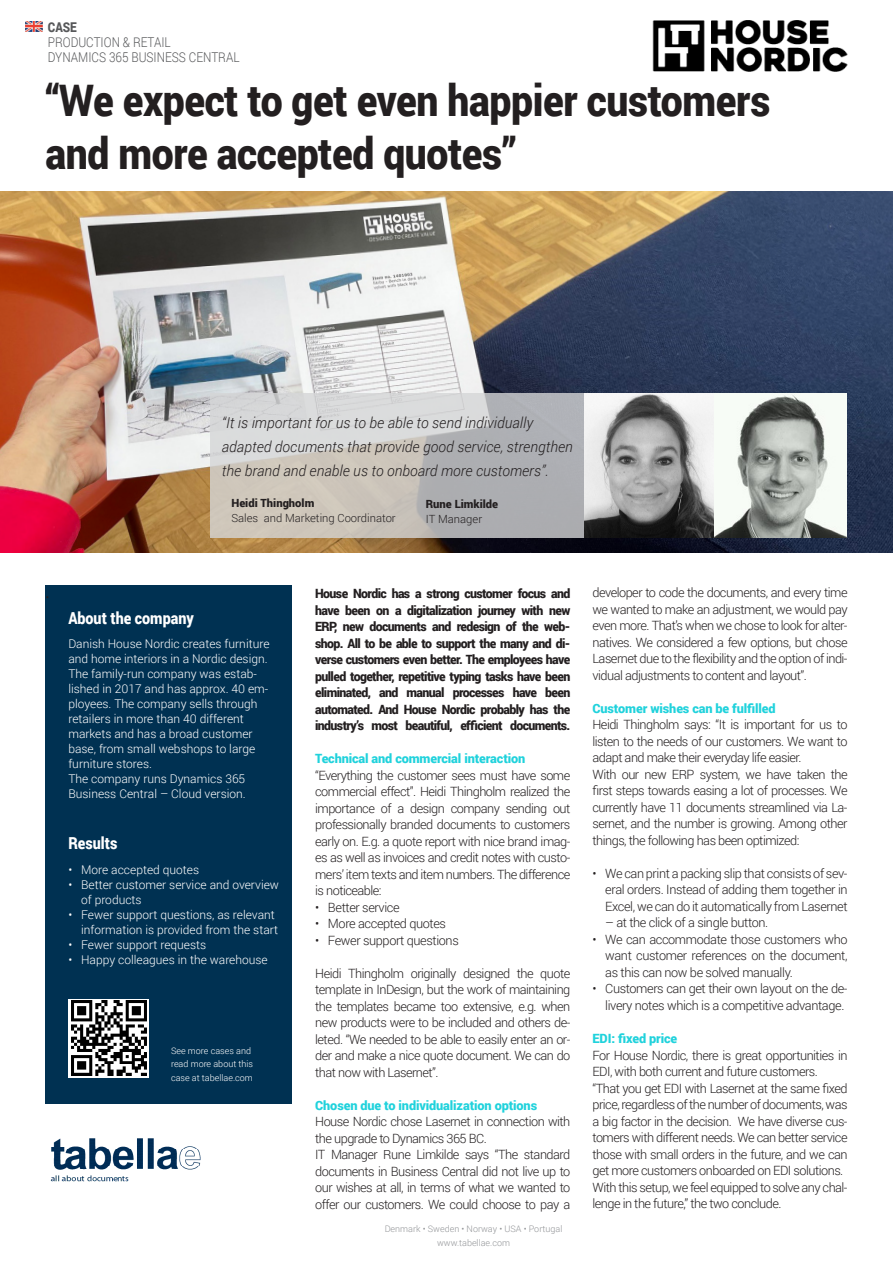
<style>
.page{position:relative;width:893px;height:1263px;background:#fff}
.page>*{position:absolute;margin:0;border:0;box-sizing:border-box;transform-origin:0 0}
.t1{font:900 43.5px "Roboto";letter-spacing:-.01em;color:#231f20;scale:.9 1}
.t2{font:18px "Minion Pro";color:#231f20}
.t3{font:900 16.5px "Roboto";color:#fff;scale:.87 1}
.t4{font:italic 300 15px/24px "Roboto";letter-spacing:.005em;color:#231f20}
.t5{font:300 13.5px/15px "Roboto";color:#57585a;scale:.87 1}
.t6{font:900 13.5px "Roboto";color:#57585a;scale:.87 1}
.t7{font:300 12.75px/16.5px "Roboto";letter-spacing:-.04em;color:#231f20;text-align:justify}
.t8{font:900 12.75px/16.5px "Roboto";letter-spacing:-.05em;color:#231f20;text-align:justify}
.t9{font:900 12.75px "Roboto";letter-spacing:-.01em;color:#20d2dc}
.t10{font:300 12px/15px "Roboto";color:#fff}
.t11{font:300 11.25px/15px "Roboto";color:#231f20}
.t12{font:900 11.25px/15px "Roboto";color:#231f20}
.t13{font:300 9px "Roboto";color:#939598}
.t14{font:300 9px "Roboto";color:#fff}
.s1{font-weight:300}
.s2{font-weight:900}
</style>
<div class="page">
<div style="left:45px;top:585px;width:247px;height:518px;background:#003152"></div>
<img style="left:51px;top:1138px;width:150px;height:32px">
<img style="left:50px;top:1175px;width:79px;height:7px">
<div style="left:68px;top:999px;width:81px;height:79px;background:linear-gradient(to bottom,#fff,#fff)"></div>
<img style="left:72px;top:1001px;width:75px;height:75px">
<img style="left:25px;top:21px;width:18px;height:11px">
<img style="left:0;top:191px;width:893px;height:362px">
<img style="left:652px;top:20px;width:196px;height:52px">
<svg style="left:210px;top:393px;width:374px;height:145px;background:#c3c1bf"></svg>
<img style="left:584px;top:393px;width:131px;height:145px">
<svg style="left:715px;top:393px;width:131px;height:145px"></svg>
<p class="t6" style="left:48px;top:17px;width:35px">CASE</p>
<p class="t5" style="left:48px;top:34px;width:222px">PRODUCTION &amp; RETAIL<br>DYNAMICS 365 BUSINESS CENTRAL</p>
<p class="t1" style="left:45px;top:70px;width:807px">“We expect to get even happier customers</p>
<p class="t1" style="left:45px;top:123px;width:525px">and more accepted quotes”</p>
<p class="t4" style="left:222px;top:410px;width:352px">“It is important for us to be able to send individually adapted documents that provide good service, strengthen the brand and enable us to onboard more customers”.</p>
<p class="t12" style="left:426px;top:496px;width:74px">Rune Limkilde<br><span class="s1">IT Manager</span></p>
<p class="t11" style="left:231px;top:495px;width:166px"><span class="s2">Heidi Thingholm<br></span>Sales and Marketing Coordinator</p>
<p class="t2" style="left:45px;top:580px;width:6px">.</p>
<p class="t3" style="left:68px;top:607px;width:146px">About the company</p>
<p class="t10" style="left:68px;top:636px;width:203px">Danish House Nordic creates furniture and home interiors in a Nordic design.</p>
<p class="t10" style="left:68px;top:666px;width:201px">The family-run company was estab&shy;lished in 2017 and has approx. 40 em&shy;ployees. The company sells through retailers in more than 40 different markets and has a broad customer base, from small webshops to large furniture stores.</p>
<p class="t10" style="left:68px;top:771px;width:179px">The company runs Dynamics 365<br>Business Central – Cloud version.</p>
<p class="t3" style="left:68px;top:831px;width:58px">Results</p>
<p class="t10" style="left:68px;top:861px;width:132px">• More accepted quotes</p>
<p class="t10" style="left:81px;top:876px;width:199px;text-indent:-13px">• Better customer service and overview of products</p>
<p class="t10" style="left:68px;top:906px;width:211px;text-align:right">• Fewer support questions, as relevant information is provided from the start</p>
<p class="t10" style="left:68px;top:936px;width:139px">• Fewer support requests</p>
<p class="t10" style="left:68px;top:951px;width:201px">• Happy colleagues in the warehouse</p>
<p class="t14" style="left:171px;top:1044px;width:82px">See more cases and</p>
<p class="t14" style="left:171px;top:1058px;width:84px">read more about this</p>
<p class="t14" style="left:171px;top:1071px;width:83px">case at tabellae.com</p>
<p class="t8" style="left:315px;top:585px;width:257px">House Nordic has a strong customer focus and have been on a digitalization journey with new ERP, new documents and redesign of the web&shy;shop. All to be able to support the many and di&shy;verse customers even better. The employees have pulled together, repetitive typing tasks have been eliminated, and manual processes have been automated. And House Nordic probably has the industry’s most beautiful, efficient documents.</p>
<p class="t9" style="left:315px;top:749px;width:212px">Technical and commercial interaction</p>
<p class="t7" style="left:315px;top:766px;width:257px">“Everything the customer sees must have some commercial effect”. Heidi Thingholm realized the importance of a design company sending out professionally branded documents to customers early on. E.g. a quote report with nice brand imag&shy;es as well as invoices and credit notes with custo&shy;mers’ item texts and item numbers. The difference is noticeable:</p>
<p class="t7" style="left:315px;top:898px;width:86px">• Better service</p>
<p class="t7" style="left:315px;top:915px;width:132px">• More accepted quotes</p>
<p class="t7" style="left:315px;top:931px;width:145px">• Fewer support questions</p>
<p class="t7" style="left:315px;top:964px;width:257px">Heidi Thingholm originally designed the quote template in InDesign, but the work of maintaining the templates became too extensive, e.g. when new products were to be included and others de&shy;leted. “We needed to be able to easily enter an or&shy;der and make a nice quote document. We can do that now with Lasernet”.</p>
<p class="t9" style="left:315px;top:1096px;width:223px">Chosen due to individualization options</p>
<p class="t7" style="left:315px;top:1113px;width:257px">House Nordic chose Lasernet in connection with the upgrade to Dynamics 365 BC.</p>
<p class="t7" style="left:315px;top:1146px;width:257px">IT Manager Rune Limkilde says “The standard documents in Business Central did not live up to our wishes at all, in terms of what we wanted to offer our customers. We could choose to pay a</p>
<p class="t13" style="left:385px;top:1222px;width:179px">Denmark • Sweden • Norway • USA • Portugal</p>
<p class="t13" style="left:437px;top:1236px;width:74px">www.tabellae.com</p>
<p class="t7" style="left:592px;top:584px;width:257px">developer to code the documents, and every time we wanted to make an adjustment, we would pay even more. That’s when we chose to look for alter&shy;natives. We considered a few options, but chose Lasernet due to the flexibility and the option of indi&shy;vidual adjustments to content and layout”.</p>
<p class="t9" style="left:592px;top:699px;width:185px">Customer wishes can be fulfilled</p>
<p class="t7" style="left:592px;top:716px;width:257px">Heidi Thingholm says: “It is important for us to listen to the needs of our customers. We want to adapt and make their everyday life easier.</p>
<p class="t7" style="left:592px;top:766px;width:257px">With our new ERP system, we have taken the first steps towards easing a lot of processes. We currently have 11 documents streamlined via La&shy;sernet, and the number is growing. Among other things, the following has been optimized:</p>
<p class="t7" style="left:605px;top:865px;width:244px;text-indent:-13px">• We can print a packing slip that consists of sev&shy;eral orders. Instead of adding them together in Excel, we can do it automatically from Lasernet</p>
<p class="t7" style="left:605px;top:914px;width:165px">– at the click of a single button.</p>
<p class="t7" style="left:605px;top:931px;width:244px;text-indent:-13px">• We can accommodate those customers who want customer references on the document, as this can now be solved manually.</p>
<p class="t7" style="left:592px;top:980px;width:257px;text-align:right">• Customers can get their own layout on the de&shy;livery notes which is a competitive advantage.</p>
<p class="t9" style="left:592px;top:1029px;width:86px">EDI: fixed price</p>
<p class="t7" style="left:592px;top:1046px;width:257px">For House Nordic, there is great opportunities in<br>EDI, with both current and future customers.</p>
<p class="t7" style="left:592px;top:1079px;width:257px">“That you get EDI with Lasernet at the same fixed price, regardless of the number of documents, was a big factor in the decision. We have diverse cus&shy;tomers with different needs. We can better service those with small orders in the future, and we can get more customers onboarded on EDI solutions.</p>
<p class="t7" style="left:592px;top:1178px;width:257px">With this setup, we feel equipped to solve any chal&shy;lenge in the future,” the two conclude.</p>
</div>
